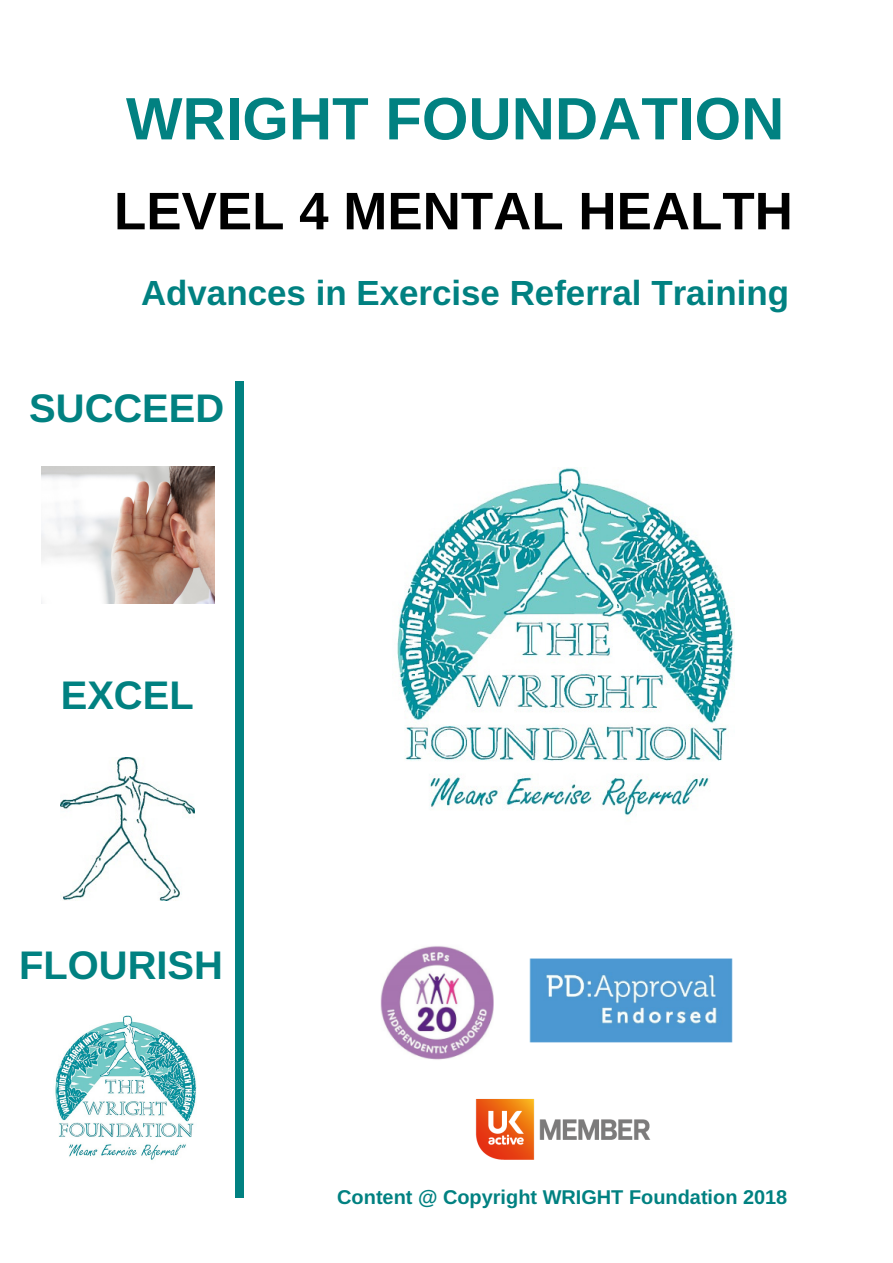
<style>
.page{position:relative;width:893px;height:1263px;background:#fff}
.page>*{position:absolute;margin:0;border:0;box-sizing:border-box;transform-origin:0 0}
.t1{font:700 59.85px "Arimo";color:#018181}
.t2{font:700 52.95px "Arimo";color:#000}
.t3{font:700 39.9px "Arimo";color:#018181}
.t4{font:700 34.95px "Arimo";color:#018181}
.t5{font:700 19.95px "Arimo";color:#018181}
</style>
<div class="page">
<div style="left:235px;top:382px;width:8px;height:816px;background:#018181"></div>
<img style="left:397px;top:468px;width:337px;height:349px">
<img style="left:61px;top:758px;width:133px;height:142px">
<img style="left:55px;top:1015px;width:142px;height:145px">
<img style="left:42px;top:466px;width:173px;height:138px">
<img style="left:475px;top:1099px;width:176px;height:61px">
<img style="left:380px;top:946px;width:353px;height:114px">
<h1 class="t1" style="left:126px;top:85px;width:660px">WRIGHT FOUNDATION</h1>
<h2 class="t2" style="left:114px;top:181px;width:680px">LEVEL 4 MENTAL HEALTH</h2>
<h3 class="t4" style="left:141px;top:273px;width:649px">Advances in Exercise Referral Training</h3>
<h3 class="t3" style="left:29px;top:385px;width:196px">SUCCEED</h3>
<h3 class="t3" style="left:61px;top:673px;width:134px">EXCEL</h3>
<h3 class="t3" style="left:19px;top:943px;width:205px">FLOURISH</h3>
<p class="t5" style="left:337px;top:1186px;width:451px">Content @ Copyright WRIGHT Foundation 2018</p>
</div>
